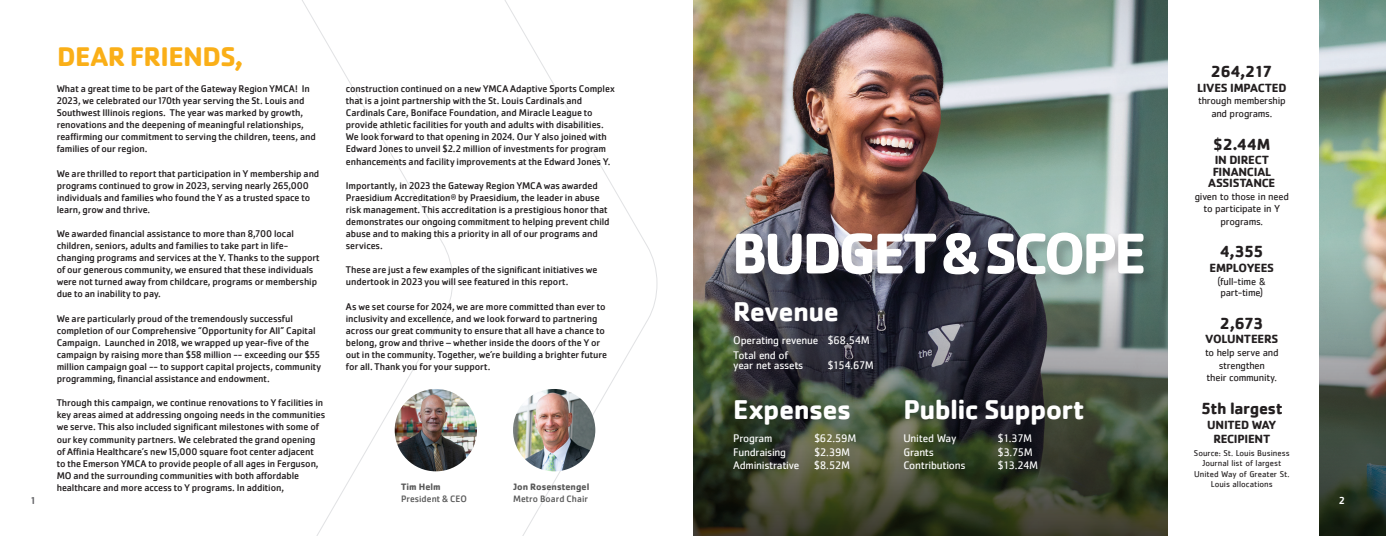
<style>
.page{position:relative;width:1386px;height:536px;background:#fff}
.page>*{position:absolute;margin:0;border:0;box-sizing:border-box;transform-origin:0 0}
.t1{font:700 59.5px "Cachet Pro";letter-spacing:-.055em;color:#fff}
.t2{font:700 28px "Cachet";letter-spacing:-.025em;color:#fff}
.t3{font:700 28px "Cachet Pro";letter-spacing:-.02em;color:#faaf18}
.t4{font:700 16.62px "Cachet";letter-spacing:-.04em;color:#231f20}
.t5{font:700 16.62px "Cachet";letter-spacing:-.02em;color:#231f20}
.t6{font:700 12.25px/11.4px "Cachet";letter-spacing:-.02em;color:#231f20;text-align:center}
.t7{font:11.38px "Cachet";letter-spacing:-.025em;color:#fff}
.t8{font:10.5px/12.6px "Cachet";letter-spacing:-.02em;color:#231f20;text-align:center}
.t9{font:500 10.5px "Cachet Pro";color:#636366}
.t10{font:500 10.5px "Cachet Pro";color:#fff}
.t11{font:10.06px/12.1px "Cachet Pro";letter-spacing:-.01em;color:#231f20}
.t12{font:9.62px "Cachet Pro";letter-spacing:.005em;color:#585858}
.t13{font:700 9.62px "Cachet Pro";letter-spacing:.005em;color:#585858}
.t14{font:8.75px/10.5px "Cachet";color:#231f20;text-align:center}
</style>
<div class="page">
<img style="left:693px;top:0;width:693px;height:176px">
<svg style="left:302px;top:0;width:356px;height:536px"></svg>
<img style="left:693px;top:176px;width:693px;height:360px">
<div style="left:1168px;top:0;width:151px;height:536px;background:#fff"></div>
<div style="left:733px;top:230px;width:425px;height:59px;background:#231f20;opacity:.29"></div>
<img style="left:513px;top:389px;width:82px;height:82px;border-radius:41px">
<img style="left:395px;top:389px;width:82px;height:82px;border-radius:41px">
<p class="t3" style="left:57px;top:39px;width:188px">DEAR FRIENDS,</p>
<p class="t4" style="left:1211px;top:61px;width:63px">264,217</p>
<p class="t6" style="left:1197px;top:81px;width:91px">LIVES IMPACTED</p>
<p class="t8" style="left:1198px;top:94px;width:89px">through membership and programs.</p>
<p class="t4" style="left:1213px;top:133px;width:59px">$2.44M</p>
<p class="t6" style="left:1208px;top:154px;width:69px">IN DIRECT<br>FINANCIAL<br>ASSISTANCE</p>
<p class="t8" style="left:1195px;top:189px;width:96px">given to those in need to participate in Y programs.</p>
<p class="t4" style="left:1220px;top:241px;width:45px">4,355</p>
<p class="t6" style="left:1210px;top:262px;width:66px">EMPLOYEES</p>
<p class="t8" style="left:1218px;top:275px;width:50px">(full-time &amp;</p>
<p class="t8" style="left:1220px;top:286px;width:44px">part-time)</p>
<p class="t4" style="left:1220px;top:312px;width:45px">2,673</p>
<p class="t6" style="left:1205px;top:333px;width:75px">VOLUNTEERS</p>
<p class="t8" style="left:1205px;top:346px;width:75px">to help serve and strengthen</p>
<p class="t8" style="left:1207px;top:371px;width:72px">their community.</p>
<p class="t5" style="left:1201px;top:397px;width:84px">5th largest</p>
<p class="t6" style="left:1207px;top:416px;width:71px;line-height:14.7px">UNITED WAY<br>RECIPIENT</p>
<p class="t14" style="left:1194px;top:447px;width:97px">Source: St. Louis Business<br>Journal list of largest<br>United Way of Greater St.<br>Louis allocations</p>
<p class="t11" style="left:57px;top:83px;width:261px">What a great time to be part of the Gateway Region YMCA! In 2023, we celebrated our 170th year serving the St. Louis and Southwest Illinois regions. The year was marked by growth, renovations and the deepening of meaningful relationships, reaffirming our commitment to serving the children, teens, and families of our region.</p>
<p class="t11" style="left:57px;top:167px;width:264px">We are thrilled to report that participation in Y membership and programs continued to grow in 2023, serving nearly 265,000 individuals and families who found the Y as a trusted space to learn, grow and thrive.</p>
<p class="t11" style="left:57px;top:228px;width:265px">We awarded financial assistance to more than 8,700 local children, seniors, adults and families to take part in life&shy;changing programs and services at the Y. Thanks to the support of our generous community, we ensured that these individuals were not turned away from childcare, programs or membership due to an inability to pay.</p>
<p class="t11" style="left:57px;top:312px;width:266px">We are particularly proud of the tremendously successful completion of our Comprehensive “Opportunity for All” Capital Campaign. Launched in 2018, we wrapped up year-five of the campaign by raising more than $58 million -- exceeding our $55 million campaign goal -- to support capital projects, community programming, financial assistance and endowment.</p>
<p class="t11" style="left:57px;top:397px;width:270px">Through this campaign, we continue renovations to Y facilities in key areas aimed at addressing ongoing needs in the communities we serve. This also included significant milestones with some of our key community partners. We celebrated the grand opening of Affinia Healthcare’s new 15,000 square foot center adjacent<br>to the Emerson YMCA to provide people of all ages in Ferguson, MO and the surrounding communities with both affordable healthcare and more access to Y programs. In addition,</p>
<p class="t11" style="left:346px;top:83px;width:270px">construction continued on a new YMCA Adaptive Sports Complex that is a joint partnership with the St. Louis Cardinals and Cardinals Care, Boniface Foundation, and Miracle League to provide athletic facilities for youth and adults with disabilities.<br>We look forward to that opening in 2024. Our Y also joined with Edward Jones to unveil $2.2 million of investments for program enhancements and facility improvements at the Edward Jones Y.</p>
<p class="t11" style="left:346px;top:179px;width:265px">Importantly, in 2023 the Gateway Region YMCA was awarded Praesidium Accreditation<sup>®</sup> by Praesidium, the leader in abuse risk management. This accreditation is a prestigious honor that demonstrates our ongoing commitment to helping prevent child abuse and to making this a priority in all of our programs and services.</p>
<p class="t11" style="left:346px;top:264px;width:253px">These are just a few examples of the significant initiatives we undertook in 2023 you will see featured in this report.</p>
<p class="t11" style="left:346px;top:300px;width:263px">As we set course for 2024, we are more committed than ever to inclusivity and excellence, and we look forward to partnering across our great community to ensure that all have a chance to belong, grow and thrive – whether inside the doors of the Y or out in the community. Together, we’re building a brighter future for all. Thank you for your support.</p>
<p class="t1" style="left:732px;top:216px;width:416px">BUDGET &amp; SCOPE</p>
<p class="t2" style="left:733px;top:293px;width:107px">Revenue</p>
<p class="t7" style="left:733px;top:333px;width:138px">Operating revenue $68.54M</p>
<p class="t7" style="left:733px;top:348px;width:57px">Total end of</p>
<p class="t7" style="left:733px;top:359px;width:72px">year net assets</p>
<p class="t7" style="left:828px;top:359px;width:48px">$154.67M</p>
<p class="t2" style="left:733px;top:391px;width:120px">Expenses</p>
<p class="t7" style="left:733px;top:431px;width:41px">Program</p>
<p class="t7" style="left:814px;top:431px;width:44px">$62.59M</p>
<p class="t7" style="left:733px;top:445px;width:54px">Fundraising</p>
<p class="t7" style="left:814px;top:445px;width:37px">$2.39M</p>
<p class="t7" style="left:733px;top:459px;width:68px">Administrative</p>
<p class="t7" style="left:814px;top:459px;width:37px">$8.52M</p>
<p class="t2" style="left:903px;top:391px;width:183px">Public Support</p>
<p class="t7" style="left:903px;top:431px;width:54px">United Way</p>
<p class="t7" style="left:998px;top:431px;width:36px">$1.37M</p>
<p class="t7" style="left:903px;top:445px;width:32px">Grants</p>
<p class="t7" style="left:998px;top:445px;width:36px">$3.75M</p>
<p class="t7" style="left:903px;top:459px;width:64px">Contributions</p>
<p class="t7" style="left:998px;top:459px;width:42px">$13.24M</p>
<p class="t13" style="left:401px;top:481px;width:41px">Tim Helm</p>
<p class="t12" style="left:401px;top:493px;width:67px">President &amp; CEO</p>
<p class="t13" style="left:513px;top:481px;width:78px">Jon Rosenstengel</p>
<p class="t12" style="left:513px;top:493px;width:76px">Metro Board Chair</p>
<p class="t9" style="left:32px;top:494px;width:5px">1</p>
<p class="t10" style="left:1339px;top:494px;width:7px">2</p>
</div>
